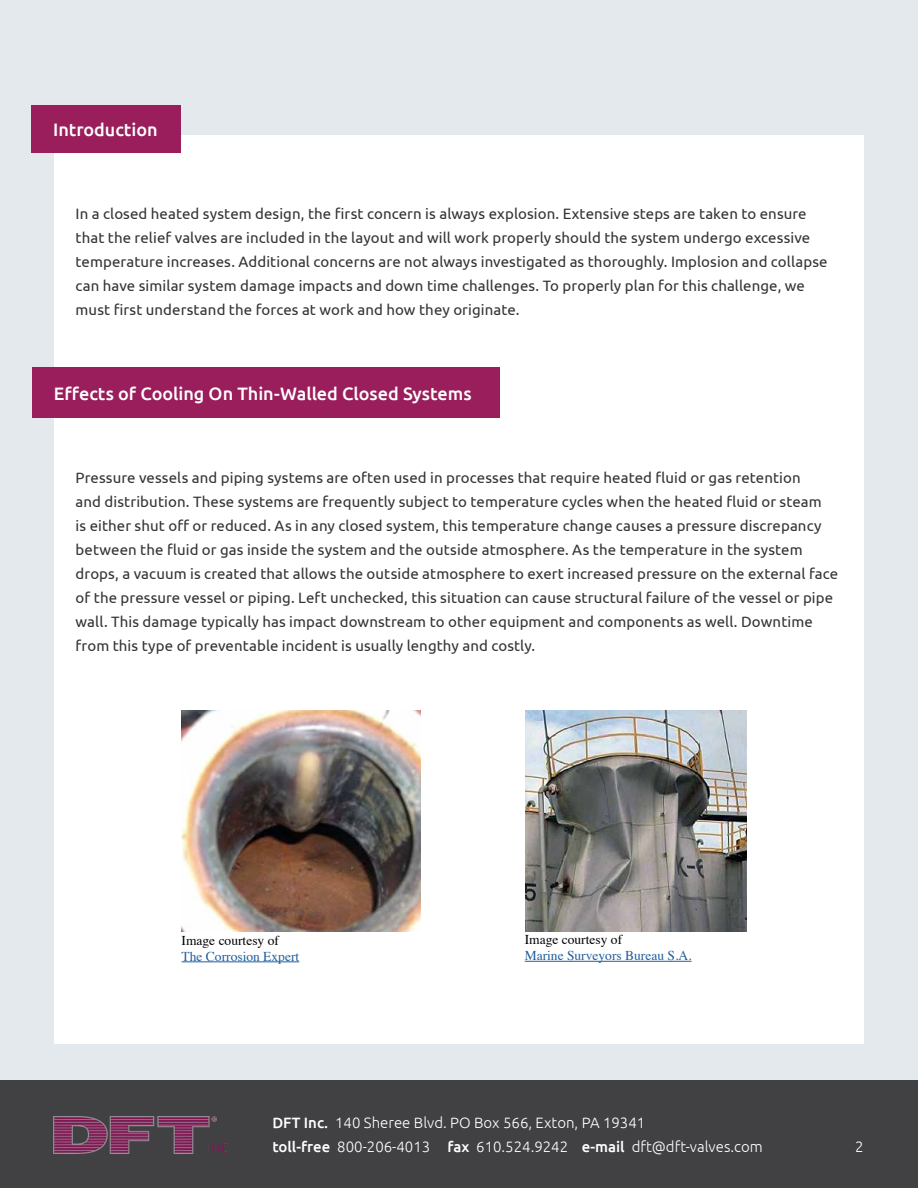
<style>
.page{position:relative;width:918px;height:1188px;background:#fff}
.page>*{position:absolute;margin:0;border:0;box-sizing:border-box;transform-origin:0 0}
.t1{font:500 18px "Ubuntu";color:#fff}
.t2{font:15px/24px "Ubuntu";letter-spacing:.005em;color:#333}
.t3{font:300 15px/24px "Ubuntu";color:#fff}
.t4{font:13.5px "Times";color:#215e9e}
.t5{font:13.5px "Times";color:#000}
.s1{font-weight:500}
</style>
<div class="page">
<div style="left:0;top:0;width:918px;height:1085px;background:#e3e9ec"></div>
<div style="left:0;top:1080px;width:918px;height:108px;background:#414042"></div>
<img style="left:53px;top:1116px;width:176px;height:38px">
<div style="left:54px;top:135px;width:810px;height:909px;background:#fff"></div>
<div style="left:32px;top:105px;width:149px;height:48px;background:#9a1e5b"></div>
<div style="left:32px;top:368px;width:468px;height:50px;background:#9a1e5b"></div>
<img style="left:182px;top:710px;width:238px;height:222px">
<img style="left:526px;top:710px;width:221px;height:222px">
<hr style="left:182px;top:962px;width:117px;height:1px;background:#215e9e">
<hr style="left:525px;top:961px;width:167px;height:1px;background:#215e9e">
<p class="t1" style="left:53px;top:118px;width:106px">Introduction</p>
<p class="t2" style="left:76px;top:201px;width:754px">In a closed heated system design, the first concern is always explosion. Extensive steps are taken to ensure that the relief valves are included in the layout and will work properly should the system undergo excessive temperature increases. Additional concerns are not always investigated as thoroughly. Implosion and collapse can have similar system damage impacts and down time challenges. To properly plan for this challenge, we must first understand the forces at work and how they originate.</p>
<p class="t1" style="left:54px;top:382px;width:419px">Effects of Cooling On Thin-Walled Closed Systems</p>
<p class="t2" style="left:76px;top:465px;width:764px">Pressure vessels and piping systems are often used in processes that require heated fluid or gas retention<br>and distribution. These systems are frequently subject to temperature cycles when the heated fluid or steam<br>is either shut off or reduced. As in any closed system, this temperature change causes a pressure discrepancy between the fluid or gas inside the system and the outside atmosphere. As the temperature in the system drops, a vacuum is created that allows the outside atmosphere to exert increased pressure on the external face of the pressure vessel or piping. Left unchecked, this situation can cause structural failure of the vessel or pipe wall. This damage typically has impact downstream to other equipment and components as well. Downtime from this type of preventable incident is usually lengthy and costly.</p>
<p class="t5" style="left:182px;top:927px;width:99px">Image courtesy of</p>
<p class="t4" style="left:182px;top:944px;width:119px">The Corrosion Expert</p>
<p class="t5" style="left:525px;top:927px;width:99px">Image courtesy of</p>
<p class="t4" style="left:525px;top:943px;width:168px">Marine Surveyors Bureau S.A.</p>
<p class="t3" style="left:272px;top:1110px;width:492px"><span class="s1">DFT Inc.</span> 140 Sheree Blvd. PO Box 566, Exton, PA 19341<br><span class="s1">toll-free</span> 800-206-4013 <span class="s1">fax</span> 610.524.9242 <span class="s1">e-mail</span> dft@dft-valves.com</p>
<p class="t3" style="left:855px;top:1134px;width:10px">2</p>
</div>
